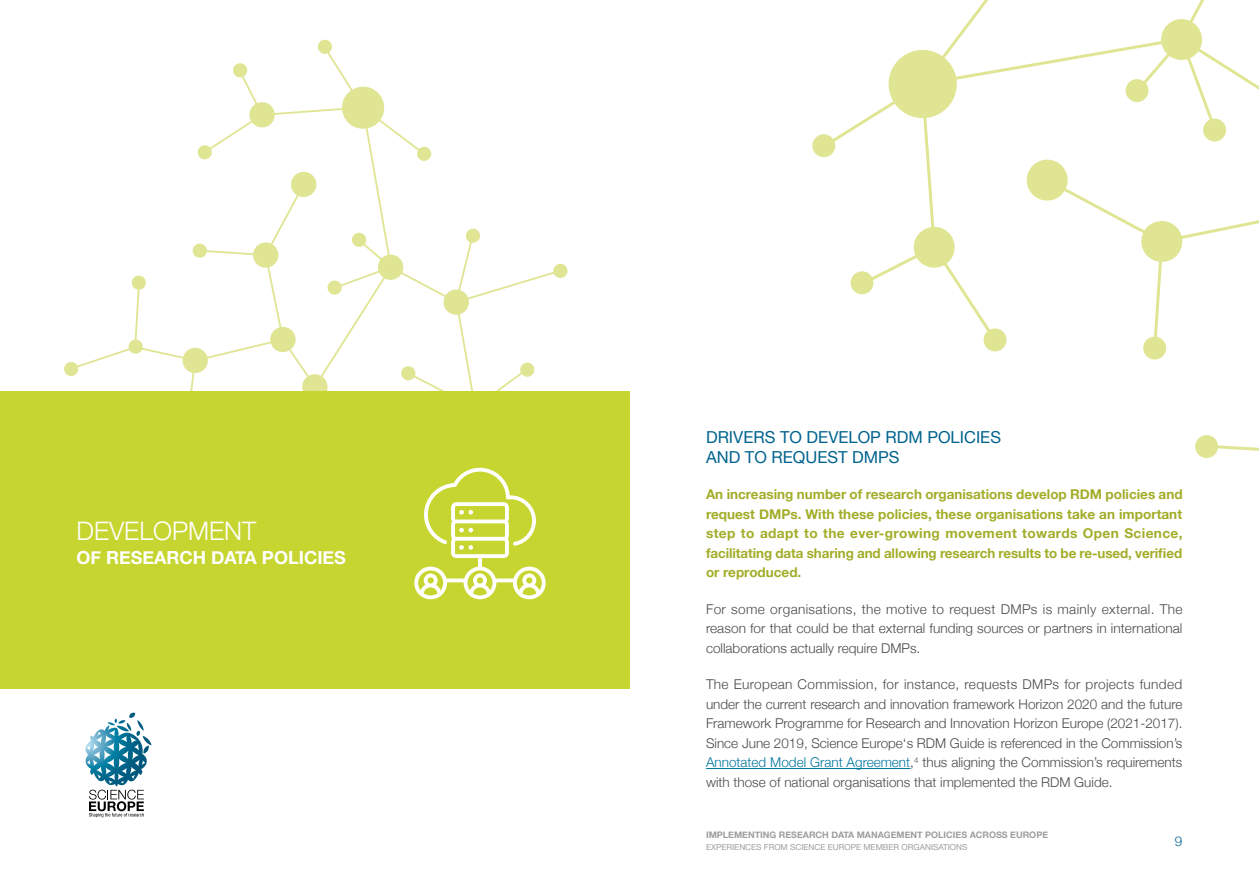
<style>
.page{position:relative;width:1259px;height:893px;background:#fff}
.page>*{position:absolute;margin:0;border:0;box-sizing:border-box;transform-origin:0 0}
.t1{font:300 25.5px "Helvetica Neue";color:#fff}
.t2{font:700 18px "Helvetica Neue";color:#fff}
.t3{font:16.5px/19.5px "Helvetica Neue";color:#00638e}
.t4{font:300 13.5px/19.5px "Helvetica Neue";color:#4a4a49;text-align:justify}
.t5{font:700 13.5px/19.5px "Helvetica Neue";letter-spacing:-.005em;color:#a2ad28;text-align:justify}
.t6{font:300 13.5px "Helvetica Neue";color:#00638e}
.t7{font:700 9px "Helvetica Neue";color:#9d9d9c}
.t8{font:8.25px "Helvetica Neue";color:#9d9d9c}
.s1{color:#00769f}
</style>
<div class="page">
<svg style="left:64px;top:39px;width:504px;height:352px"></svg>
<svg style="left:812px;top:0;width:447px;height:458px"></svg>
<div style="left:0;top:391px;width:629px;height:298px;background:#c7d530"></div>
<svg style="left:85px;top:713px;width:62px;height:104px"></svg>
<svg style="left:414px;top:468px;width:132px;height:131px"></svg>
<hr style="left:706px;top:768px;width:204px;height:1px;background:#00769f">
<h1 class="t1" style="left:77px;top:511px;width:181px">DEVELOPMENT</h1>
<h2 class="t2" style="left:77px;top:544px;width:271px">OF RESEARCH DATA POLICIES</h2>
<p class="t3" style="left:706px;top:428px;width:296px">DRIVERS TO DEVELOP RDM POLICIES<br>AND TO REQUEST DMPS</p>
<p class="t5" style="left:706px;top:485px;width:478px">An increasing number of research organisations develop RDM policies and request DMPs. With these policies, these organisations take an important step to adapt to the ever-growing movement towards Open Science, facilitating data sharing and allowing research results to be re-used, verified or reproduced.</p>
<p class="t4" style="left:706px;top:598px;width:478px">For some organisations, the motive to request DMPs is mainly external. The reason for that could be that external funding sources or partners in international collaborations actually require DMPs.</p>
<p class="t4" style="left:706px;top:674px;width:478px">The European Commission, for instance, requests DMPs for projects funded under the current research and innovation framework Horizon 2020 and the future Framework Programme for Research and Innovation Horizon Europe (2021-2017).<br>Since June 2019, Science Europe‘s RDM Guide is referenced in the Commission’s <span class="s1">Annotated Model Grant Agreement</span>,<sup>4</sup> thus aligning the Commission’s requirements with those of national organisations that implemented the RDM Guide.</p>
<p class="t7" style="left:706px;top:828px;width:343px">IMPLEMENTING RESEARCH DATA MANAGEMENT POLICIES ACROSS EUROPE</p>
<p class="t8" style="left:706px;top:841px;width:263px">EXPERIENCES FROM SCIENCE EUROPE MEMBER ORGANISATIONS</p>
<p class="t6" style="left:1175px;top:831px;width:9px">9</p>
</div>
